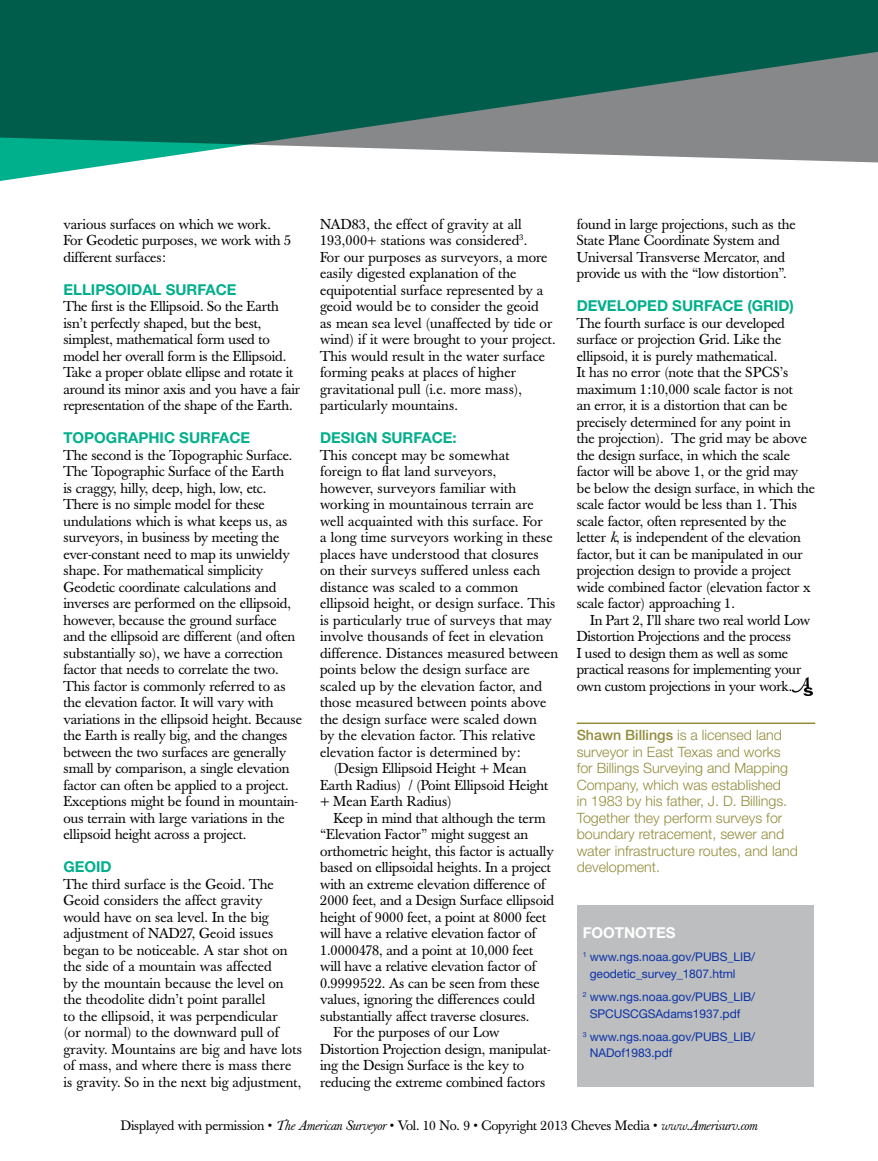
<style>
.page{position:relative;width:878px;height:1161px;background:#fff}
.page>*{position:absolute;margin:0;border:0;box-sizing:border-box;transform-origin:0 0}
.t1{font:700 15px "Helvetica Neue LT Std";color:#00af8c}
.t2{font:700 15px "Helvetica Neue LT Std";color:#fff}
.t3{font:14.25px/16.5px "Baskerville";letter-spacing:-.005em;color:#000}
.t4{font:300 14.25px/16.5px "Helvetica Neue LT Std";color:#938d3c}
.t5{font:13.5px "Baskerville";letter-spacing:-.01em;color:#000}
.t6{font:12px/16.5px "Helvetica Neue LT Std";letter-spacing:-.005em;color:#0b32a7}
.s1{font-family:"Baskerville BE";font-style:italic}
.s2{font-weight:500}
.s3{font-style:italic}
</style>
<div class="page">
<hr style="left:576px;top:723px;width:239px;height:1px;background:#938d3c">
<img style="left:792px;top:678px;width:20px;height:17px">
<div style="left:576px;top:905px;width:237px;height:182px;background:#bcbec0"></div>
<svg style="left:0;top:164px;width:115px;height:17px"></svg>
<svg style="left:0;top:0;width:878px;height:164px;background:#2e7266"></svg>
<p class="t3" style="left:63px;top:216px;width:229px">various surfaces on which we work.<br>For Geodetic purposes, we work with 5 different surfaces:</p>
<p class="t1" style="left:63px;top:280px;width:175px">ELLIPSOIDAL SURFACE</p>
<p class="t3" style="left:63px;top:298px;width:238px">The first is the Ellipsoid. So the Earth isn’t perfectly shaped, but the best, simplest, mathematical form used to model her overall form is the Ellipsoid.<br>Take a proper oblate ellipse and rotate it around its minor axis and you have a fair representation of the shape of the Earth.</p>
<p class="t1" style="left:63px;top:429px;width:188px">TOPOGRAPHIC SURFACE</p>
<p class="t3" style="left:63px;top:447px;width:240px">The second is the Topographic Surface.<br>The Topographic Surface of the Earth<br>is craggy, hilly, deep, high, low, etc.<br>There is no simple model for these undulations which is what keeps us, as surveyors, in business by meeting the ever-constant need to map its unwieldy shape. For mathematical simplicity Geodetic coordinate calculations and inverses are performed on the ellipsoid, however, because the ground surface and the ellipsoid are different (and often substantially so), we have a correction factor that needs to correlate the two.<br>This factor is commonly referred to as the elevation factor. It will vary with variations in the ellipsoid height. Because the Earth is really big, and the changes between the two surfaces are generally small by comparison, a single elevation factor can often be applied to a project.<br>Exceptions might be found in mountain&shy;ous terrain with large variations in the ellipsoid height across a project.</p>
<p class="t1" style="left:63px;top:858px;width:50px">GEOID</p>
<p class="t3" style="left:63px;top:876px;width:240px">The third surface is the Geoid. The Geoid considers the affect gravity would have on sea level. In the big adjustment of NAD27, Geoid issues began to be noticeable. A star shot on the side of a mountain was affected<br>by the mountain because the level on the theodolite didn’t point parallel<br>to the ellipsoid, it was perpendicular<br>(or normal) to the downward pull of gravity. Mountains are big and have lots of mass, and where there is mass there is gravity. So in the next big adjustment,</p>
<p class="t3" style="left:320px;top:216px;width:237px">NAD83, the effect of gravity at all 193,000+ stations was considered<sup>3</sup>.<br>For our purposes as surveyors, a more easily digested explanation of the equipotential surface represented by a geoid would be to consider the geoid<br>as mean sea level (unaffected by tide or wind) if it were brought to your project.<br>This would result in the water surface forming peaks at places of higher gravitational pull (i.e. more mass), particularly mountains.</p>
<p class="t1" style="left:320px;top:429px;width:138px">DESIGN SURFACE:</p>
<p class="t3" style="left:320px;top:447px;width:191px">This concept may be somewhat</p>
<p class="t3" style="left:320px;top:463px;width:178px">foreign to flat land surveyors,</p>
<p class="t3" style="left:320px;top:480px;width:198px">however, surveyors familiar with</p>
<p class="t3" style="left:320px;top:496px;width:215px">working in mountainous terrain are</p>
<p class="t3" style="left:320px;top:513px;width:224px">well acquainted with this surface. For</p>
<p class="t3" style="left:320px;top:529px;width:234px">a long time surveyors working in these</p>
<p class="t3" style="left:320px;top:546px;width:220px">places have understood that closures</p>
<p class="t3" style="left:320px;top:562px;width:222px">on their surveys suffered unless each</p>
<p class="t3" style="left:320px;top:579px;width:200px">distance was scaled to a common</p>
<p class="t3" style="left:320px;top:595px;width:237px">ellipsoid height, or design surface. This</p>
<p class="t3" style="left:320px;top:612px;width:233px">is particularly true of surveys that may</p>
<p class="t3" style="left:320px;top:628px;width:225px">involve thousands of feet in elevation</p>
<p class="t3" style="left:320px;top:645px;width:240px">difference. Distances measured between</p>
<p class="t3" style="left:320px;top:661px;width:211px">points below the design surface are</p>
<p class="t3" style="left:320px;top:678px;width:224px">scaled up by the elevation factor, and</p>
<p class="t3" style="left:320px;top:694px;width:228px">those measured between points above</p>
<p class="t3" style="left:320px;top:711px;width:218px">the design surface were scaled down</p>
<p class="t3" style="left:320px;top:727px;width:217px">by the elevation factor. This relative</p>
<p class="t3" style="left:320px;top:744px;width:202px">elevation factor is determined by:</p>
<p class="t3" style="left:333px;top:760px;width:194px">(Design Ellipsoid Height + Mean</p>
<p class="t3" style="left:320px;top:777px;width:230px">Earth Radius) / (Point Ellipsoid Height</p>
<p class="t3" style="left:320px;top:793px;width:133px">+ Mean Earth Radius)</p>
<p class="t3" style="left:333px;top:810px;width:213px">Keep in mind that although the term</p>
<p class="t3" style="left:320px;top:826px;width:210px">“Elevation Factor” might suggest an</p>
<p class="t3" style="left:320px;top:843px;width:235px">orthometric height, this factor is actually</p>
<p class="t3" style="left:320px;top:859px;width:232px">based on ellipsoidal heights. In a project</p>
<p class="t3" style="left:320px;top:876px;width:227px">with an extreme elevation difference of</p>
<p class="t3" style="left:320px;top:892px;width:236px">2000 feet, and a Design Surface ellipsoid</p>
<p class="t3" style="left:320px;top:909px;width:228px">height of 9000 feet, a point at 8000 feet</p>
<p class="t3" style="left:320px;top:925px;width:217px">will have a relative elevation factor of</p>
<p class="t3" style="left:320px;top:942px;width:215px">1.0000478, and a point at 10,000 feet</p>
<p class="t3" style="left:320px;top:958px;width:217px">will have a relative elevation factor of</p>
<p class="t3" style="left:320px;top:975px;width:221px">0.9999522. As can be seen from these</p>
<p class="t3" style="left:320px;top:991px;width:217px">values, ignoring the differences could</p>
<p class="t3" style="left:320px;top:1008px;width:211px">substantially affect traverse closures.</p>
<p class="t3" style="left:333px;top:1024px;width:167px">For the purposes of our Low</p>
<p class="t3" style="left:320px;top:1041px;width:232px">Distortion Projection design, manipulat-</p>
<p class="t3" style="left:320px;top:1057px;width:206px">ing the Design Surface is the key to</p>
<p class="t3" style="left:320px;top:1074px;width:227px">reducing the extreme combined factors</p>
<p class="t3" style="left:576px;top:216px;width:220px">found in large projections, such as the State Plane Coordinate System and Universal Transverse Mercator, and provide us with the “low distortion”.</p>
<p class="t1" style="left:576px;top:297px;width:219px">DEVELOPED SURFACE (GRID)</p>
<p class="t3" style="left:576px;top:315px;width:240px">The fourth surface is our developed surface or projection Grid. Like the ellipsoid, it is purely mathematical.<br>It has no error (note that the SPCS’s maximum 1:10,000 scale factor is not<br>an error, it is a distortion that can be precisely determined for any point in<br>the projection). The grid may be above the design surface, in which the scale factor will be above 1, or the grid may be below the design surface, in which the scale factor would be less than 1. This scale factor, often represented by the letter <span class="s1">k</span>, is independent of the elevation factor, but it can be manipulated in our projection design to provide a project wide combined factor (elevation factor x scale factor) approaching 1.</p>
<p class="t3" style="left:576px;top:612px;width:235px;text-indent:13px">In Part 2, I’ll share two real world Low Distortion Projections and the process<br>I used to design them as well as some practical reasons for implementing your own custom projections in your work.</p>
<p class="t4" style="left:576px;top:727px;width:223px"><span class="s2">Shawn Billings</span> is a licensed land surveyor in East Texas and works for Billings Surveying and Mapping<br>Company, which was established<br>in 1983 by his father, J. D. Billings.<br>Together they perform surveys for boundary retracement, sewer and water infrastructure routes, and land development.</p>
<p class="t2" style="left:582px;top:924px;width:21px">FOOTNOTES</p>
<p class="t6" style="left:589px;top:949px;width:167px;text-indent:-7px"><sup>1</sup> www.ngs.noaa.gov/PUBS_LIB/ geodetic_survey_1807.html</p>
<p class="t6" style="left:589px;top:989px;width:167px;text-indent:-7px"><sup>2</sup> www.ngs.noaa.gov/PUBS_LIB/<br>SPCUSCGSAdams1937.pdf</p>
<p class="t6" style="left:589px;top:1028px;width:167px;text-indent:-7px"><sup>3</sup> www.ngs.noaa.gov/PUBS_LIB/<br>NADof1983.pdf</p>
<p class="t5" style="left:121px;top:1117px;width:638px">Displayed with permission • <span class="s3">The American Surveyor</span> • Vol. 10 No. 9 • Copyright 2013 Cheves Media • <span class="s3">www.Amerisurv.com</span></p>
</div>
